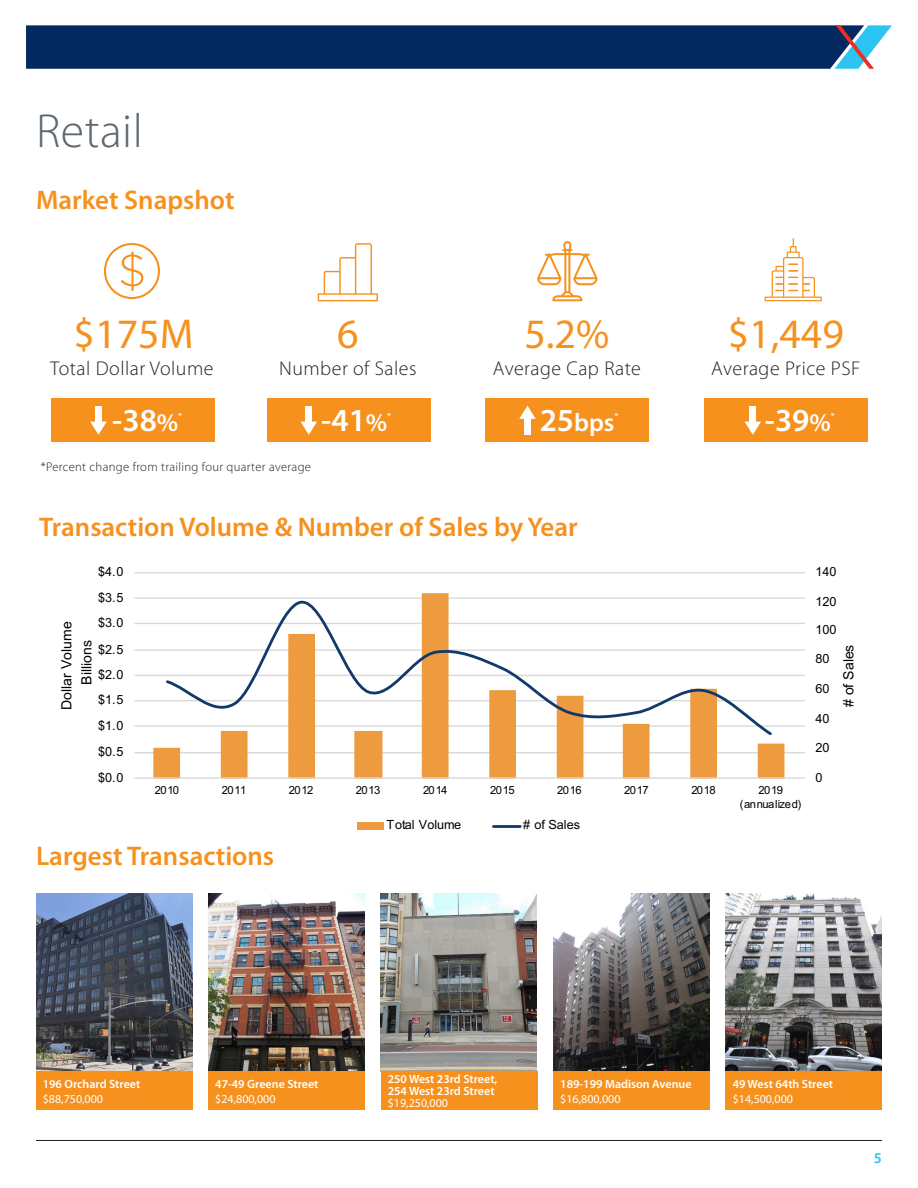
<style>
.page{position:relative;width:918px;height:1188px;background:#fff}
.page>*{position:absolute;margin:0;border:0;box-sizing:border-box;transform-origin:0 0}
.t1{font:300 48px "Myriad Pro";letter-spacing:.01em;color:#5b6771}
.t2{font:42px "Myriad Pro";color:#f6911e}
.t3{font:600 32.25px "Myriad Pro";color:#fff}
.t4{font:600 27px "Myriad Pro";color:#f6911e}
.t5{font:600 25.35px "Myriad Pro";color:#fff}
.t6{font:300 19.95px "Myriad Pro";letter-spacing:.025em;color:#231f20}
.t7{font:600 15px "Myriad Pro";color:#2cc4f1}
.t8{font:14.1px "Arial";color:#000}
.t9{font:300 12.75px "Myriad Pro";letter-spacing:.025em;color:#231f20}
.t10{font:12.6px "Arial";color:#000}
.t11{font:600 12px "Myriad Pro";color:#fff}
.t12{font:12px "Myriad Pro";color:#fff}
.t13{font:11.25px "Arial";letter-spacing:-.055em;color:#000}
.t14{font:11.25px/14.1px "Arial";letter-spacing:-.03em;color:#000;text-align:center}
.t15{font:600 8.85px "Myriad Pro";color:#fff}
.s1{font-size:25.35px}
.s2{font-size:32.25px}
</style>
<div class="page">
<hr style="left:36px;top:1140px;width:846px;height:1px;background:#231f20">
<svg style="left:26px;top:25px;width:866px;height:44px;background:#0e3469"></svg>
<hr style="left:134px;top:752px;width:671px;height:1px;background:#d9d9d9">
<hr style="left:134px;top:725px;width:671px;height:2px;background:#d9d9d9">
<hr style="left:134px;top:700px;width:671px;height:1px;background:#d9d9d9">
<hr style="left:134px;top:675px;width:671px;height:1px;background:#d9d9d9">
<hr style="left:134px;top:649px;width:671px;height:2px;background:#d9d9d9">
<hr style="left:134px;top:623px;width:671px;height:1px;background:#d9d9d9">
<hr style="left:134px;top:597px;width:671px;height:2px;background:#d9d9d9">
<hr style="left:134px;top:572px;width:671px;height:2px;background:#d9d9d9">
<svg style="left:153px;top:593px;width:631px;height:184px"></svg>
<hr style="left:134px;top:777px;width:671px;height:2px;background:#d9d9d9">
<svg style="left:164px;top:597px;width:610px;height:141px"></svg>
<div style="left:357px;top:822px;width:27px;height:7px;background:#ee9a3e"></div>
<hr style="left:494px;top:825px;width:26px;height:3px;background:#12396b">
<svg style="left:104px;top:243px;width:56px;height:56px"></svg>
<svg style="left:318px;top:243px;width:60px;height:58px"></svg>
<img style="left:36px;top:893px;width:156px;height:179px">
<img style="left:208px;top:893px;width:157px;height:179px">
<img style="left:381px;top:893px;width:156px;height:179px">
<img style="left:553px;top:893px;width:157px;height:179px">
<img style="left:726px;top:893px;width:156px;height:179px">
<div style="left:36px;top:1072px;width:156px;height:38px;background:#f6911e"></div>
<div style="left:208px;top:1072px;width:157px;height:38px;background:#f6911e"></div>
<div style="left:381px;top:1072px;width:156px;height:38px;background:#f6911e"></div>
<div style="left:553px;top:1072px;width:157px;height:38px;background:#f6911e"></div>
<div style="left:726px;top:1072px;width:156px;height:38px;background:#f6911e"></div>
<div style="left:52px;top:398px;width:163px;height:44px;background:#f6911e"></div>
<div style="left:95px;top:406px;width:7px;height:19px;background:#fff"></div>
<svg style="left:90px;top:422px;width:17px;height:13px"></svg>
<div style="left:704px;top:398px;width:163px;height:44px;background:#f6911e"></div>
<div style="left:486px;top:398px;width:163px;height:44px;background:#f6911e"></div>
<div style="left:524px;top:415px;width:7px;height:20px;background:#fff"></div>
<svg style="left:519px;top:406px;width:17px;height:13px"></svg>
<div style="left:267px;top:398px;width:164px;height:44px;background:#f6911e"></div>
<div style="left:306px;top:406px;width:6px;height:19px;background:#fff"></div>
<svg style="left:301px;top:422px;width:16px;height:13px"></svg>
<div style="left:750px;top:406px;width:6px;height:19px;background:#fff"></div>
<svg style="left:745px;top:422px;width:16px;height:13px"></svg>
<svg style="left:537px;top:241px;width:60px;height:60px"></svg>
<svg style="left:765px;top:238px;width:57px;height:63px"></svg>
<p class="t1" style="left:36px;top:102px;width:108px">Retail</p>
<p class="t4" style="left:36px;top:183px;width:200px">Market Snapshot</p>
<p class="t2" style="left:74px;top:308px;width:121px">$175M</p>
<p class="t2" style="left:337px;top:308px;width:23px">6</p>
<p class="t2" style="left:524px;top:308px;width:86px">5.2%</p>
<p class="t2" style="left:728px;top:308px;width:118px">$1,449</p>
<p class="t6" style="left:50px;top:357px;width:165px">Total Dollar Volume</p>
<p class="t6" style="left:279px;top:357px;width:139px">Number of Sales</p>
<p class="t6" style="left:493px;top:357px;width:150px">Average Cap Rate</p>
<p class="t6" style="left:711px;top:357px;width:151px">Average Price PSF</p>
<p class="t3" style="left:112px;top:399px;width:67px">-38<span class="s1">%</span></p>
<p class="t15" style="left:178px;top:410px;width:5px">*</p>
<p class="t3" style="left:765px;top:399px;width:67px">-39<span class="s1">%</span></p>
<p class="t15" style="left:831px;top:410px;width:5px">*</p>
<p class="t5" style="left:540px;top:406px;width:76px"><span class="s2">25</span>bps</p>
<p class="t15" style="left:615px;top:410px;width:5px">*</p>
<p class="t3" style="left:321px;top:399px;width:67px">-41<span class="s1">%</span></p>
<p class="t15" style="left:387px;top:410px;width:5px">*</p>
<p class="t9" style="left:41px;top:459px;width:272px">*Percent change from trailing four quarter average</p>
<p class="t4" style="left:39px;top:510px;width:540px">Transaction Volume &amp; Number of Sales by Year</p>
<p class="t10" style="left:98px;top:563px;width:27px">$4.0</p>
<p class="t8" style="left:57px;top:710px;width:90px;rotate:-90deg">Dollar Volume</p>
<p class="t10" style="left:98px;top:589px;width:27px">$3.5</p>
<p class="t10" style="left:98px;top:614px;width:27px">$3.0</p>
<p class="t8" style="left:77px;top:685px;width:46px;rotate:-90deg">Billions</p>
<p class="t10" style="left:98px;top:641px;width:27px">$2.5</p>
<p class="t10" style="left:98px;top:666px;width:27px">$2.0</p>
<p class="t10" style="left:98px;top:691px;width:27px">$1.5</p>
<p class="t10" style="left:98px;top:716px;width:27px">$1.0</p>
<p class="t10" style="left:98px;top:743px;width:27px">$0.5</p>
<p class="t10" style="left:98px;top:768px;width:27px">$0.0</p>
<p class="t13" style="left:155px;top:782px;width:26px">2010</p>
<p class="t13" style="left:222px;top:782px;width:26px">2011</p>
<p class="t13" style="left:289px;top:782px;width:26px">2012</p>
<p class="t13" style="left:356px;top:782px;width:26px">2013</p>
<p class="t13" style="left:423px;top:782px;width:26px">2014</p>
<p class="t13" style="left:490px;top:782px;width:26px">2015</p>
<p class="t13" style="left:557px;top:782px;width:26px">2016</p>
<p class="t13" style="left:624px;top:782px;width:26px">2017</p>
<p class="t13" style="left:691px;top:782px;width:26px">2018</p>
<p class="t14" style="left:740px;top:783px;width:63px">2019 (annualized)</p>
<p class="t10" style="left:387px;top:816px;width:76px">Total Volume</p>
<p class="t10" style="left:523px;top:816px;width:58px"># of Sales</p>
<p class="t4" style="left:36px;top:839px;width:240px">Largest Transactions</p>
<p class="t10" style="left:815px;top:563px;width:23px">140</p>
<p class="t10" style="left:815px;top:593px;width:23px">120</p>
<p class="t10" style="left:815px;top:621px;width:23px">100</p>
<p class="t10" style="left:815px;top:650px;width:16px">80</p>
<p class="t10" style="left:815px;top:680px;width:16px">60</p>
<p class="t10" style="left:815px;top:709px;width:16px">40</p>
<p class="t10" style="left:815px;top:739px;width:16px">20</p>
<p class="t10" style="left:815px;top:768px;width:9px">0</p>
<p class="t8" style="left:839px;top:707px;width:64px;rotate:-90deg"># of Sales</p>
<p class="t11" style="left:43px;top:1077px;width:99px">196 Orchard Street</p>
<p class="t12" style="left:43px;top:1091px;width:62px">$88,750,000</p>
<p class="t11" style="left:215px;top:1077px;width:105px">47-49 Greene Street</p>
<p class="t12" style="left:215px;top:1091px;width:62px">$24,800,000</p>
<p class="t11" style="left:388px;top:1072px;width:111px">250 West 23rd Street,</p>
<p class="t11" style="left:388px;top:1084px;width:108px">254 West 23rd Street</p>
<p class="t12" style="left:388px;top:1096px;width:62px">$19,250,000</p>
<p class="t11" style="left:560px;top:1077px;width:133px">189-199 Madison Avenue</p>
<p class="t12" style="left:560px;top:1091px;width:62px">$16,800,000</p>
<p class="t11" style="left:733px;top:1077px;width:102px">49 West 64th Street</p>
<p class="t12" style="left:733px;top:1091px;width:62px">$14,500,000</p>
<p class="t7" style="left:874px;top:1149px;width:10px">5</p>
</div>
